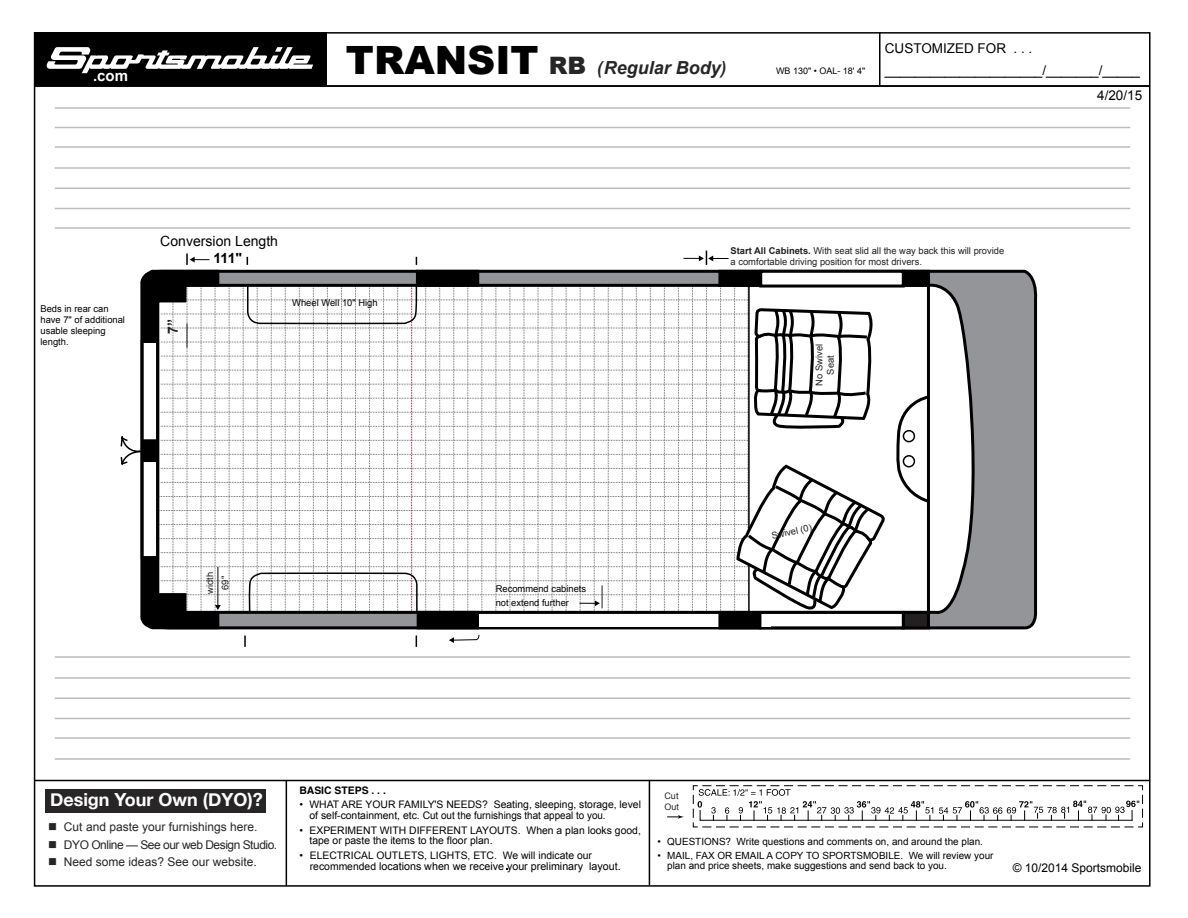
<style>
.page{position:relative;width:1188px;height:918px;background:#fff}
.page>*{position:absolute;margin:0;border:0;box-sizing:border-box;transform-origin:0 0}
.t1{font:900 39px "Arial";color:#000}
.t2{font:700 18px "Helvetica Neue";color:#fff}
.t3{font:italic 700 18px "Arial";color:#272525;scale:.9 1}
.t4{font:700 15px "Arial";color:#fff}
.t5{font:14.1px "Arial";color:#000}
.t6{font:700 14.1px "Arial";color:#000}
.t7{font:700 14.1px "Arial";color:#231f20}
.t8{font:13.5px/24.9px "Arial";color:#000;text-align:right}
.t9{font:12px "Arial";color:#272525}
.t10{font:12px "Arial";letter-spacing:-.04em;color:#272525}
.t11{font:12px "Arial";color:#000}
.t12{font:10.65px "Arial";color:#000}
.t13{font:10.35px/10.4px "Arial";color:#000}
.t14{font:700 10.35px "Helvetica";color:#000}
.t15{font:9.9px/9.9px "Arial";color:#000}
.t16{font:9.3px/15.6px "Arial";color:#231f20;text-align:center}
.t17{font:9.3px/10.9px "Arial";color:#000}
.t18{font:9px "Arial";color:#000}
.t19{font:9px/10.8px "Arial";color:#272525}
.s1{font-weight:900;font-style:normal;font-size:24px}
.s2{font-weight:700}
.s3{font-size:10.35px}
</style>
<div class="page">
<div style="left:46px;top:789px;width:220px;height:24px;background:#272525"></div>
<svg style="left:667px;top:815px;width:17px;height:4px"></svg>
<hr style="left:55px;top:107px;width:1075px;height:2px;background:#bbbcbe">
<hr style="left:55px;top:127px;width:1075px;height:1px;background:#bbbcbe">
<hr style="left:55px;top:146px;width:1075px;height:2px;background:#bbbcbe">
<hr style="left:55px;top:167px;width:1075px;height:2px;background:#bbbcbe">
<hr style="left:55px;top:208px;width:1075px;height:1px;background:#bbbcbe">
<hr style="left:55px;top:188px;width:1075px;height:1px;background:#bbbcbe">
<hr style="left:55px;top:656px;width:1075px;height:2px;background:#bbbcbe">
<hr style="left:55px;top:677px;width:1075px;height:2px;background:#bbbcbe">
<hr style="left:55px;top:758px;width:1075px;height:2px;background:#bbbcbe">
<hr style="left:55px;top:737px;width:1075px;height:2px;background:#bbbcbe">
<hr style="left:55px;top:718px;width:1075px;height:1px;background:#bbbcbe">
<hr style="left:55px;top:698px;width:1075px;height:1px;background:#bbbcbe">
<hr style="left:55px;top:227px;width:1075px;height:2px;background:#bbbcbe">
<div style="left:34px;top:33px;width:293px;height:53px;background:#000"></div>
<svg style="left:46px;top:47px;width:267px;height:26px"></svg>
<hr style="left:34px;top:85px;width:1116px;height:2px;background:#000">
<hr style="left:879px;top:32px;width:2px;height:53px;background:#000">
<hr style="left:286px;top:781px;width:1px;height:105px;background:#000">
<hr style="left:35px;top:780px;width:1114px;height:1px;background:#000">
<hr style="left:649px;top:781px;width:1px;height:104px;background:#000">
<svg style="left:886px;top:269px;width:152px;height:361px"></svg>
<hr style="left:927px;top:285px;width:3px;height:327px;background:#000">
<svg style="left:894px;top:394px;width:38px;height:111px"></svg>
<div style="left:903px;top:430px;width:12px;height:12px;border:2px solid #000;border-radius:50%"></div>
<div style="left:903px;top:455px;width:12px;height:12px;border:2px solid #000;border-radius:50%"></div>
<div style="left:902px;top:270px;width:28px;height:17px;background:#000"></div>
<div style="left:902px;top:611px;width:28px;height:18px;background:#231f20;border:3px solid #000"></div>
<div style="left:759px;top:611px;width:146px;height:18px;background:#fff;border:3px solid #000"></div>
<div style="left:759px;top:270px;width:146px;height:18px;background:#fff;border:3px solid #000"></div>
<svg style="left:693px;top:785px;width:450px;height:43px"></svg>
<svg style="left:120px;top:207px;width:766px;height:440px"></svg>
<h3 class="t4" style="left:93px;top:65px;width:37px">.com</h3>
<h1 class="t1" style="left:346px;top:38px;width:194px">TRANSIT</h1>
<h2 class="t3" style="left:549px;top:56px;width:199px"><span class="s1">RB</span> (Regular Body)</h2>
<p class="t18" style="left:776px;top:64px;width:91px">WB 130" • OAL- 18' 4"</p>
<h3 class="t8" style="left:885px;top:36px;width:149px">CUSTOMIZED FOR . . .</h3>
<h3 class="t8" style="left:885px;top:58px;width:259px">_____________________/_______/_____<br>4/20/15</h3>
<p class="t17" style="left:41px;top:303px;width:86px">Beds in rear can have 7" of additional usable sleeping length.</p>
<h3 class="t5" style="left:160px;top:232px;width:119px">Conversion Length</h3>
<p class="t16" style="left:731px;top:243px;width:275px"><span class="s2">Start All Cabinets.</span> With seat slid all the way back this will provide</p>
<h3 class="t6" style="left:214px;top:249px;width:30px">111"</h3>
<p class="t16" style="left:731px;top:254px;width:193px">a comfortable driving position for most drivers.</p>
<h3 class="t7" style="left:164px;top:334px;width:16px;rotate:-90deg">7”</h3>
<p class="t17" style="left:292px;top:298px;width:87px">Wheel Well 10" High</p>
<p class="t16" style="left:814px;top:386px;width:43px;line-height:11.2px;rotate:-90deg">No Swivel<br>Seat</p>
<p class="t16" style="left:202px;top:594px;width:23px;rotate:-90deg">width<br>69"</p>
<p class="t17" style="left:496px;top:581px;width:92px;line-height:14.1px">Recommend cabinets not extend further</p>
<p class="t16" style="left:770px;top:529px;width:43px;rotate:-13deg">Swivel (0)</p>
<h2 class="t2" style="left:50px;top:789px;width:214px">Design Your Own (DYO)?</h2>
<p class="t9" style="left:48px;top:819px;width:211px">■ Cut and paste your furnishings here.</p>
<p class="t10" style="left:48px;top:836px;width:231px">■ DYO Online — See our web Design Studio.</p>
<p class="t9" style="left:48px;top:854px;width:210px">■ Need some ideas? See our website.</p>
<p class="t14" style="left:299px;top:782px;width:88px">BASIC STEPS . . .</p>
<p class="t13" style="left:310px;top:800px;width:333px;text-indent:-10px">• WHAT ARE YOUR FAMILY'S NEEDS? Seating, sleeping, storage, level of self-containment, etc. Cut out the furnishings that appeal to you.</p>
<p class="t13" style="left:310px;top:825px;width:333px;text-indent:-10px">• EXPERIMENT WITH DIFFERENT LAYOUTS. When a plan looks good, tape or paste the items to the floor plan.</p>
<p class="t13" style="left:299px;top:850px;width:294px">• ELECTRICAL OUTLETS, LIGHTS, ETC. We will indicate our</p>
<p class="t12" style="left:310px;top:859px;width:312px"><span class="s3">recommended</span> locations when we receive your preliminary layout.</p>
<p class="t19" style="left:664px;top:791px;width:16px">Cut<br>Out</p>
<p class="t15" style="left:657px;top:837px;width:327px">• QUESTIONS? Write questions and comments on, and around the plan.</p>
<p class="t15" style="left:667px;top:851px;width:328px;text-indent:-10px">• MAIL, FAX OR EMAIL A COPY TO SPORTSMOBILE. We will review your plan and price sheets, make suggestions and send back to you.</p>
<p class="t11" style="left:1013px;top:860px;width:130px">© 10/2014 Sportsmobile</p>
</div>
